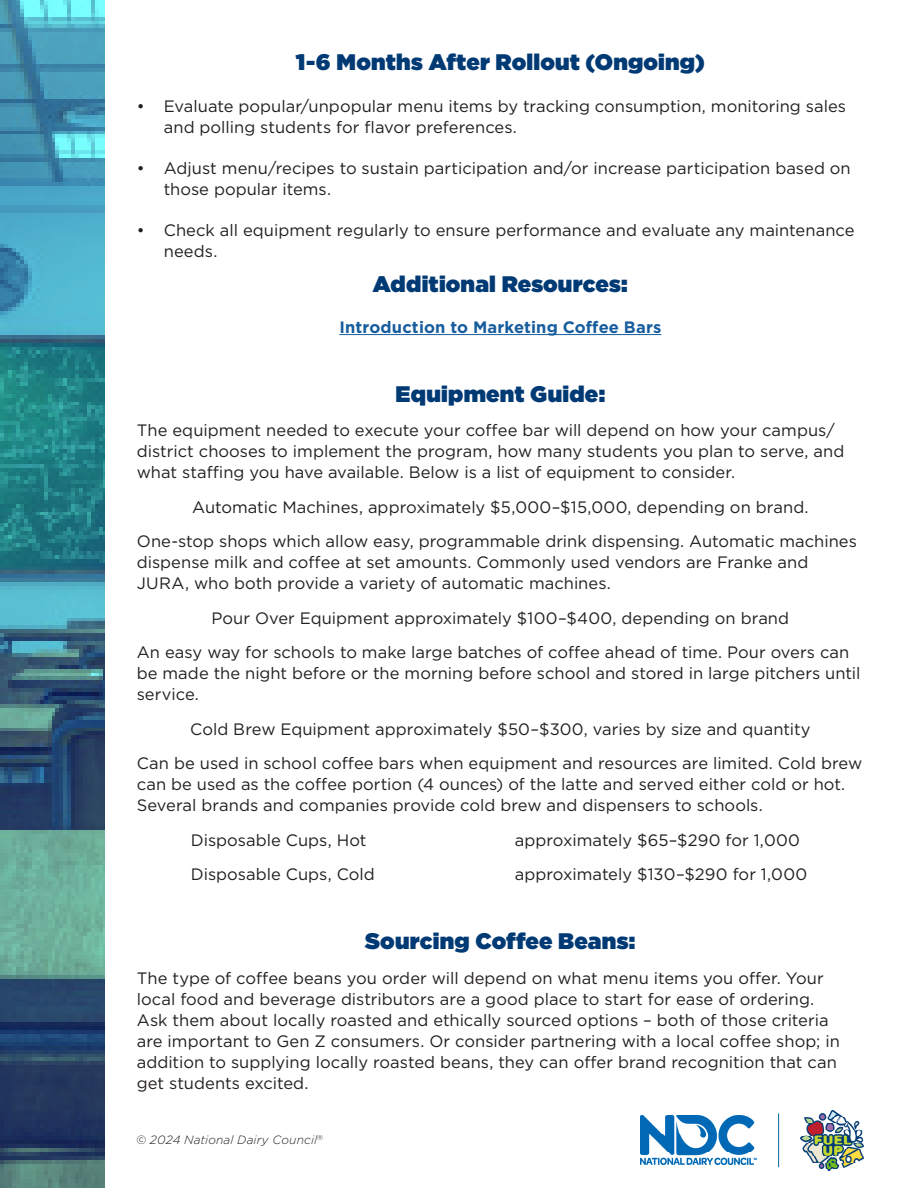
<style>
.page{position:relative;width:918px;height:1188px;background:#fff}
.page>*{position:absolute;margin:0;border:0;box-sizing:border-box;transform-origin:0 0}
.t1{font:900 22.5px "Gotham";letter-spacing:.01em;color:#003a74}
.t2{font:16.5px/21px "Gotham";color:#231f20}
.t3{font:700 16.5px "Gotham";letter-spacing:.01em;color:#175d9e}
.t4{font:italic 300 12px "Gotham";letter-spacing:.01em;color:#231f20}
</style>
<div class="page">
<img style="left:800px;top:1110px;width:64px;height:61px">
<img style="left:641px;top:1116px;width:115px;height:49px">
<hr style="left:778px;top:1113px;width:1px;height:54px;background:#069">
<svg style="left:0;top:0;width:105px;height:1188px;background:#3d8093"></svg>
<hr style="left:339px;top:334px;width:322px;height:1px;background:#175d9e">
<p class="t1" style="left:296px;top:49px;width:410px">1-6 Months After Rollout (Ongoing)</p>
<p class="t2" style="left:164px;top:95px;width:684px;text-indent:-27px">• Evaluate popular/unpopular menu items by tracking consumption, monitoring sales and polling students for flavor preferences.</p>
<p class="t2" style="left:164px;top:157px;width:688px;text-indent:-27px">• Adjust menu/recipes to sustain participation and/or increase participation based on those popular items.</p>
<p class="t2" style="left:164px;top:219px;width:692px;text-indent:-27px">• Check all equipment regularly to ensure performance and evaluate any maintenance needs.</p>
<p class="t1" style="left:373px;top:271px;width:256px">Additional Resources:</p>
<p class="t3" style="left:339px;top:316px;width:323px">Introduction to Marketing Coffee Bars</p>
<p class="t1" style="left:395px;top:381px;width:211px">Equipment Guide:</p>
<p class="t2" style="left:137px;top:420px;width:709px">The equipment needed to execute your coffee bar will depend on how your campus/ district chooses to implement the program, how many students you plan to serve, and what staffing you have available. Below is a list of equipment to consider.</p>
<p class="t2" style="left:192px;top:496px;width:618px">Automatic Machines, approximately $5,000–$15,000, depending on brand.</p>
<p class="t2" style="left:137px;top:531px;width:722px">One-stop shops which allow easy, programmable drink dispensing. Automatic machines dispense milk and coffee at set amounts. Commonly used vendors are Franke and<br>JURA, who both provide a variety of automatic machines.</p>
<p class="t2" style="left:212px;top:607px;width:579px">Pour Over Equipment approximately $100–$400, depending on brand</p>
<p class="t2" style="left:137px;top:642px;width:725px">An easy way for schools to make large batches of coffee ahead of time. Pour overs can be made the night before or the morning before school and stored in large pitchers until service.</p>
<p class="t2" style="left:190px;top:718px;width:622px">Cold Brew Equipment approximately $50–$300, varies by size and quantity</p>
<p class="t2" style="left:137px;top:753px;width:727px">Can be used in school coffee bars when equipment and resources are limited. Cold brew can be used as the coffee portion (4 ounces) of the latte and served either cold or hot.<br>Several brands and companies provide cold brew and dispensers to schools.</p>
<p class="t2" style="left:191px;top:829px;width:177px">Disposable Cups, Hot</p>
<p class="t2" style="left:515px;top:829px;width:287px">approximately $65–$290 for 1,000</p>
<p class="t2" style="left:191px;top:864px;width:186px">Disposable Cups, Cold</p>
<p class="t2" style="left:515px;top:864px;width:294px">approximately $130–$290 for 1,000</p>
<p class="t1" style="left:365px;top:928px;width:272px">Sourcing Coffee Beans:</p>
<p class="t2" style="left:137px;top:967px;width:705px">The type of coffee beans you order will depend on what menu items you offer. Your local food and beverage distributors are a good place to start for ease of ordering.<br>Ask them about locally roasted and ethically sourced options – both of those criteria are important to Gen Z consumers. Or consider partnering with a local coffee shop; in addition to supplying locally roasted beans, they can offer brand recognition that can get students excited.</p>
<p class="t4" style="left:136px;top:1133px;width:188px">© 2024 National Dairy Council<sup>®</sup></p>
</div>
